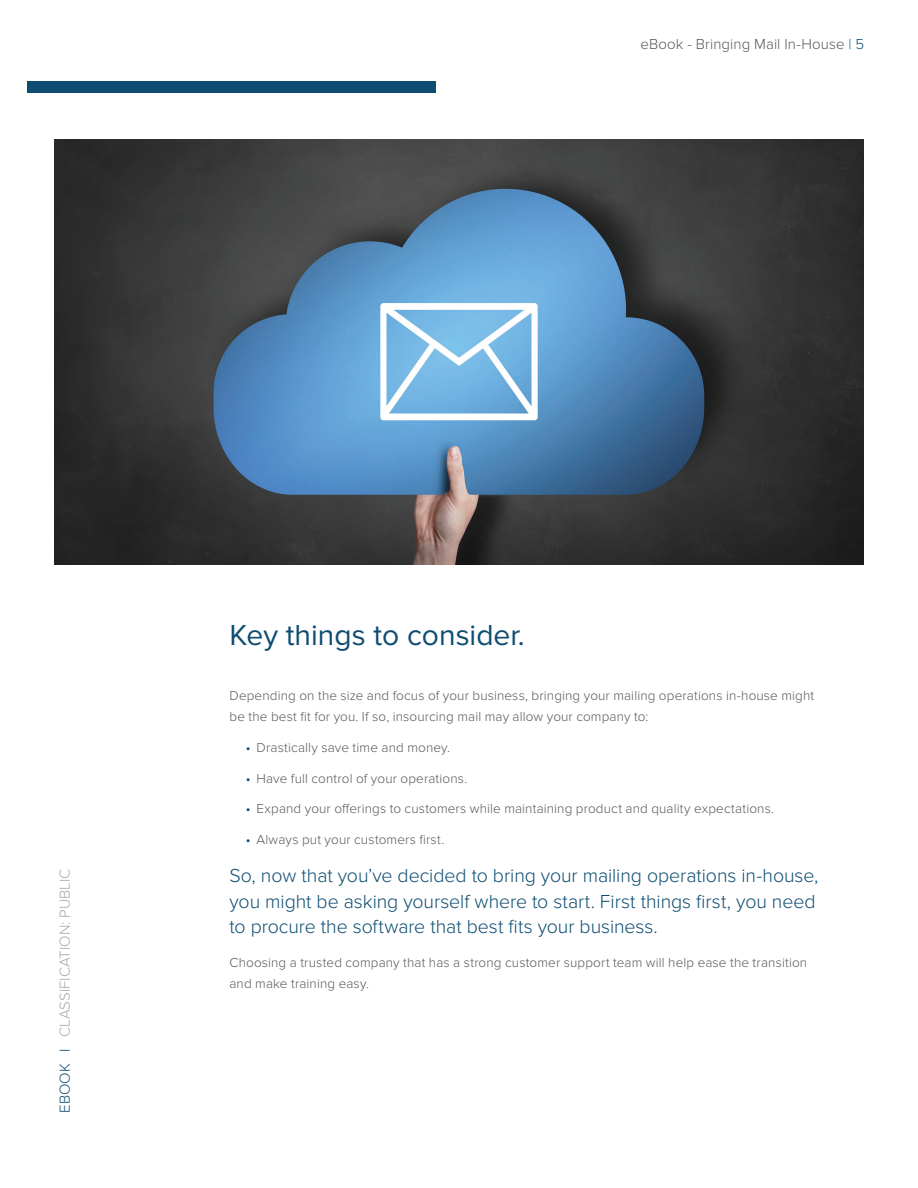
<style>
.page{position:relative;width:918px;height:1188px;background:#fff}
.page>*{position:absolute;margin:0;border:0;box-sizing:border-box;transform-origin:0 0}
.t1{font:30px "Proxima Nova";color:#0e4d71}
.t2{font:300 19.5px/25.5px "Proxima Nova";letter-spacing:-.005em;color:#0e4d71}
.t3{font:300 15px "Proxima Nova";letter-spacing:.005em;color:#57585a}
.t4{font:300 15px "Proxima Nova";color:#a4aaad}
.t5{font:300 13.5px/21px "Proxima Nova";letter-spacing:.01em;color:#57585a}
.s1{color:#0e4d71}
.s2{font-weight:400;color:#0e4d71}
</style>
<div class="page">
<div style="left:27px;top:81px;width:408px;height:11px;background:#0e4d71"></div>
<img style="left:54px;top:139px;width:810px;height:426px">
<p class="t3" style="left:641px;top:35px;width:225px">eBook - Bringing Mail In-House <span class="s1">| 5</span></p>
<p class="t4" style="left:56px;top:1113px;width:246px;rotate:-90deg"><span class="s1">EBOOK I</span> CLASSIFICATION: PUBLIC</p>
<h2 class="t1" style="left:230px;top:618px;width:297px">Key things to consider.</h2>
<p class="t5" style="left:230px;top:685px;width:586px">Depending on the size and focus of your business, bringing your mailing operations in-house might be the best ft for you. If so, insourcing mail may allow your company to:</p>
<p class="t5" style="left:246px;top:737px;width:206px"><span class="s2">•</span> Drastically save time and money.</p>
<p class="t5" style="left:246px;top:768px;width:223px"><span class="s2">•</span> Have full control of your operations.</p>
<p class="t5" style="left:246px;top:798px;width:530px"><span class="s2">•</span> Expand your oferings to customers while maintaining product and quality expectations.</p>
<p class="t5" style="left:246px;top:829px;width:200px"><span class="s2">•</span> Always put your customers frst.</p>
<h3 class="t2" style="left:230px;top:863px;width:591px">So, now that you’ve decided to bring your mailing operations in-house, you might be asking yourself where to start. First things frst, you need to procure the software that best fts your business.</h3>
<p class="t5" style="left:230px;top:952px;width:579px">Choosing a trusted company that has a strong customer support team will help ease the transition and make training easy.</p>
</div>
